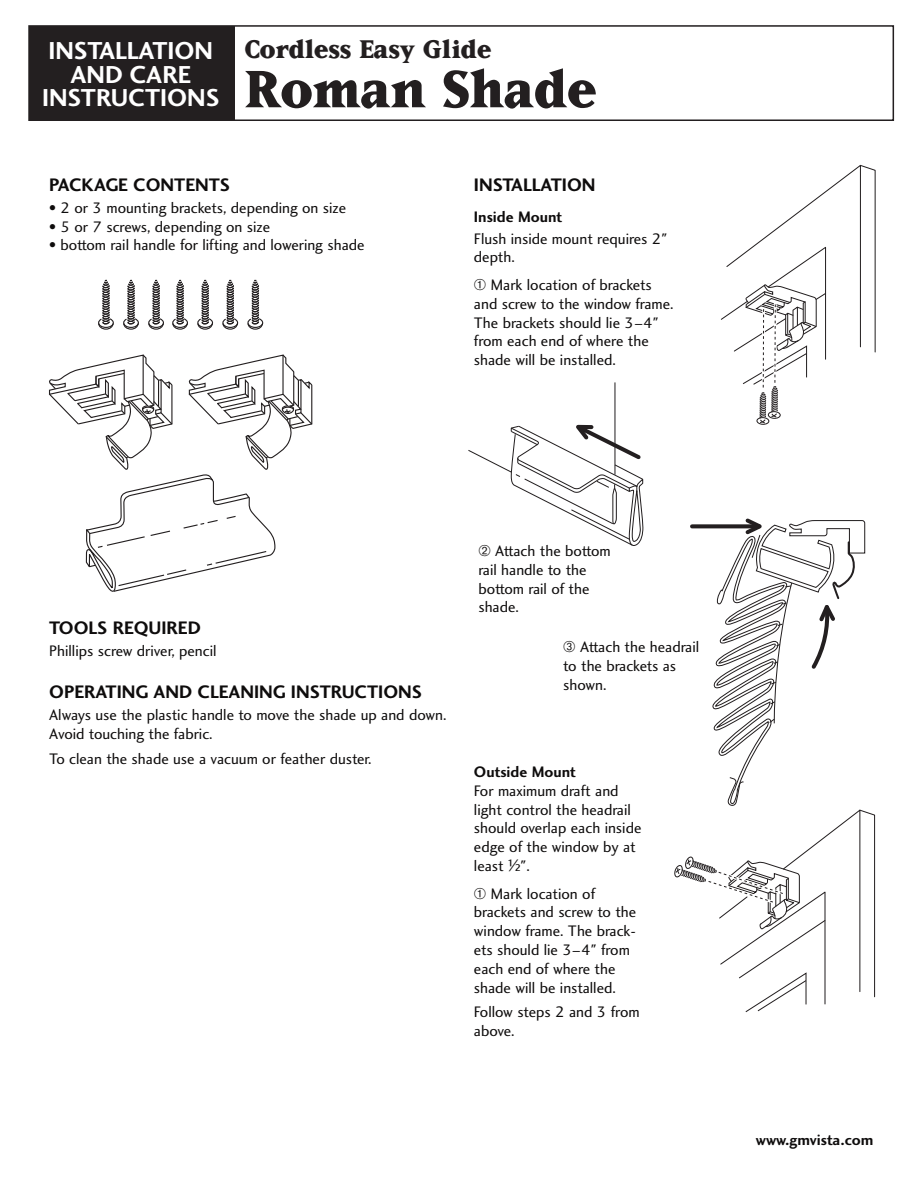
<style>
.page{position:relative;width:921px;height:1191px;background:#fff}
.page>*{position:absolute;margin:0;border:0;box-sizing:border-box;transform-origin:0 0}
.t1{font:800 61.5px "Matrix";color:#231f20}
.t2{font:800 30px "Matrix";color:#231f20}
.t3{font:25.35px/23.4px "Charlotte Sans Bold Plain";color:#fff;text-align:center}
.t4{font:18.75px "Charlotte Sans Bold Plain";color:#0e0c0c}
.t5{font:15.75px/18.8px "Charlotte Sans Book Plain";color:#0e0c0c}
.t6{font:15.75px "Charlotte Sans Bold Plain";color:#0e0c0c}
.s1{font-family:"Lucida Grande"}
</style>
<div class="page">
<div style="left:28px;top:25px;width:866px;height:96px;border:2px solid #231f20"></div>
<div style="left:29px;top:26px;width:205px;height:94px;background:#231f20"></div>
<div style="left:756px;top:417px;width:13px;height:8px;border:1px solid #231f20;border-radius:50%"></div>
<svg style="left:720px;top:165px;width:155px;height:259px"></svg>
<hr style="left:614px;top:382px;width:1px;height:92px;background:#231f20">
<svg style="left:468px;top:422px;width:175px;height:124px"></svg>
<svg style="left:674px;top:518px;width:201px;height:494px"></svg>
<svg style="left:49px;top:280px;width:263px;height:312px"></svg>
<h3 class="t3" style="left:42px;top:42px;width:179px">INSTALLATION<br>AND CARE<br>INSTRUCTIONS</h3>
<h2 class="t2" style="left:245px;top:30px;width:248px">Cordless Easy Glide</h2>
<h1 class="t1" style="left:245px;top:50px;width:353px">Roman Shade</h1>
<p class="t4" style="left:49px;top:178px;width:182px">PACKAGE CONTENTS</p>
<p class="t5" style="left:49px;top:200px;width:298px">• 2 or 3 mounting brackets, depending on size</p>
<p class="t5" style="left:49px;top:218px;width:222px">• 5 or 7 screws, depending on size</p>
<p class="t5" style="left:49px;top:237px;width:317px">• bottom rail handle for lifting and lowering shade</p>
<p class="t4" style="left:474px;top:178px;width:123px">INSTALLATION</p>
<p class="t6" style="left:474px;top:211px;width:90px">Inside Mount</p>
<p class="t5" style="left:474px;top:230px;width:195px">Flush inside mount requires 2" depth.</p>
<p class="t5" style="left:474px;top:277px;width:201px">➀ Mark location of brackets and screw to the window frame.<br>The brackets should lie 3–4" from each end of where the shade will be installed.</p>
<p class="t4" style="left:49px;top:620px;width:153px">TOOLS REQUIRED</p>
<p class="t5" style="left:49px;top:642px;width:169px">Phillips screw driver, pencil</p>
<p class="t4" style="left:49px;top:685px;width:374px">OPERATING AND CLEANING INSTRUCTIONS</p>
<p class="t5" style="left:49px;top:707px;width:399px">Always use the plastic handle to move the shade up and down.<br>Avoid touching the fabric.</p>
<p class="t5" style="left:49px;top:750px;width:324px">To clean the shade use a vacuum or feather duster.</p>
<p class="t5" style="left:478px;top:543px;width:134px">➁ Attach the bottom rail handle to the bottom rail of the shade.</p>
<p class="t5" style="left:563px;top:639px;width:137px">➂ Attach the headrail to the brackets as shown.</p>
<p class="t6" style="left:474px;top:766px;width:104px">Outside Mount</p>
<p class="t5" style="left:474px;top:782px;width:169px">For maximum draft and light control the headrail should overlap each inside edge of the window by at least <span class="s1">½</span>".</p>
<p class="t5" style="left:474px;top:885px;width:164px">➀ Mark location of brackets and screw to the window frame. The brack&shy;ets should lie 3–4" from each end of where the shade will be installed.</p>
<p class="t5" style="left:474px;top:1004px;width:167px">Follow steps 2 and 3 from above.</p>
<p class="t6" style="left:756px;top:1133px;width:119px">www.gmvista.com</p>
</div>
